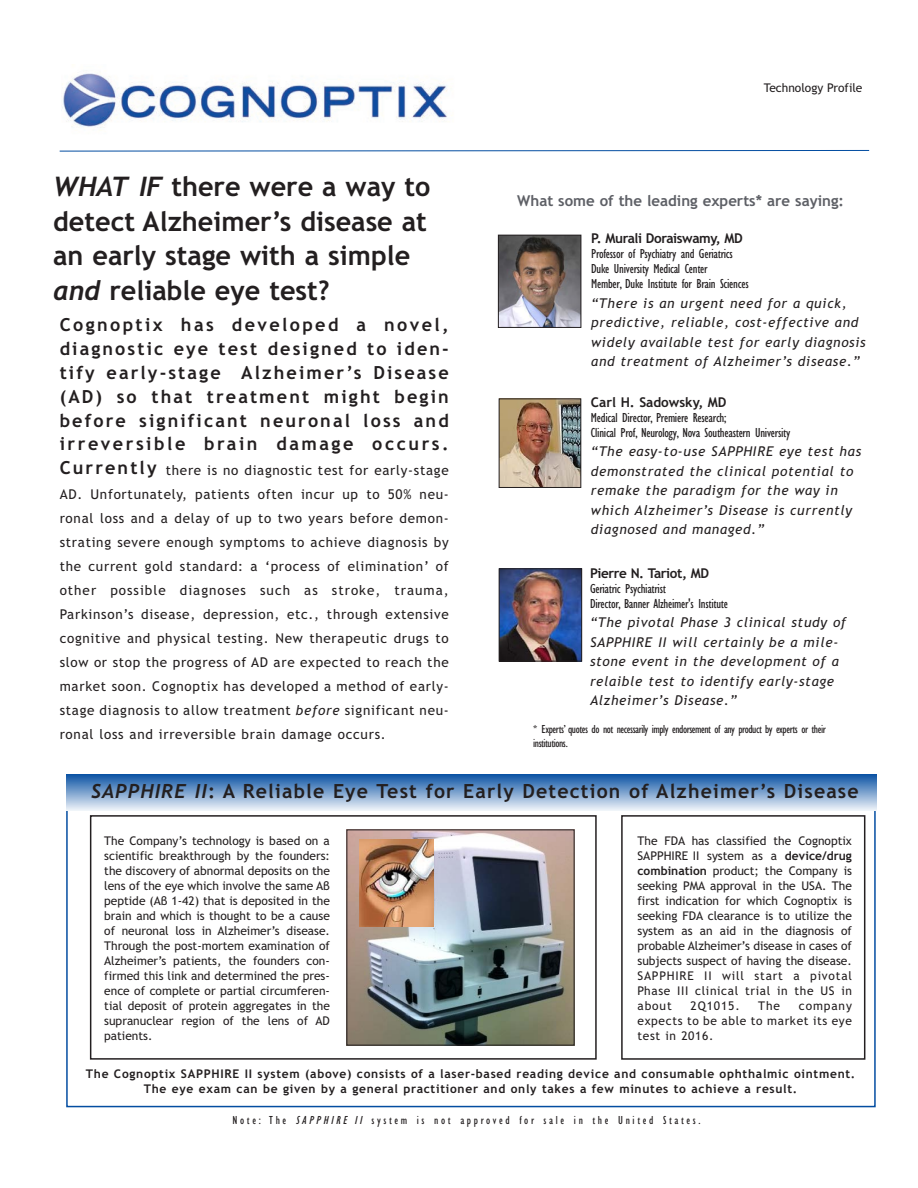
<style>
.page{position:relative;width:918px;height:1188px;background:#fff}
.page>*{position:absolute;margin:0;border:0;box-sizing:border-box;transform-origin:0 0}
.t1{font:700 27px/34.5px "Trebuchet MS";color:#231f20}
.t2{font:700 19.5px "Trebuchet MS";letter-spacing:.06em;color:#231f20}
.t3{font:700 18px/24px "Trebuchet MS";letter-spacing:.14em;color:#231f20;text-align:justify}
.t4{font:700 15px "Trebuchet MS";color:#5e6066}
.t5{font:13.5px/24px "Trebuchet MS";letter-spacing:.055em;color:#231f20;text-align:justify}
.t6{font:italic 13.5px/19.5px "Trebuchet MS";letter-spacing:.055em;color:#231f20}
.t7{font:condensed 13.5px/15px "Gill Sans";letter-spacing:-.02em;color:#231f20}
.t8{font:700 13.5px "Trebuchet MS";letter-spacing:-.03em;color:#231f20}
.t9{font:700 13.5px "Trebuchet MS";color:#231f20}
.t10{font:12px/15px "Trebuchet MS";letter-spacing:.055em;color:#231f20;text-align:justify}
.t11{font:700 12px/14.4px "Trebuchet MS";letter-spacing:.06em;color:#231f20;text-align:center}
.t12{font:condensed 12px/14.4px "Gill Sans";letter-spacing:-.035em;color:#231f20}
.t13{font:condensed 12px "Gill Sans";letter-spacing:.22em;color:#231f20}
.t14{font:12px "Trebuchet MS";color:#231f20}
.s1{font-family:"Trebuchet";font-style:italic}
.s2{font-weight:700;font-size:18px}
.s3{font-style:italic}
.s4{font-weight:700}
</style>
<div class="page">
<img style="left:501px;top:401px;width:78px;height:85px">
<div style="left:499px;top:399px;width:82px;height:89px;border:1px solid #231f20"></div>
<svg style="left:66px;top:774px;width:810px;height:37px;background:#7da3ce"></svg>
<div style="left:621px;top:815px;width:244px;height:245px;border:2px solid #231f20"></div>
<svg style="left:59px;top:150px;width:811px;height:2px;background:#80a5cf"></svg>
<img style="left:500px;top:237px;width:79px;height:89px">
<div style="left:498px;top:235px;width:83px;height:93px;border:1px solid #231f20"></div>
<img style="left:501px;top:570px;width:79px;height:90px">
<div style="left:499px;top:568px;width:83px;height:94px;border:1px solid #231f20"></div>
<div style="left:90px;top:815px;width:507px;height:245px;border:2px solid #231f20"></div>
<img style="left:62px;top:73px;width:390px;height:55px">
<img style="left:348px;top:832px;width:224px;height:212px">
<div style="left:346px;top:830px;width:228px;height:216px;border:1px solid #231f20"></div>
<img style="left:359px;top:839px;width:75px;height:87px">
<h1 class="t1" style="left:53px;top:169px;width:379px"><span class="s1">WHAT IF</span> there were a way to detect Alzheimer’s disease at an early stage with a simple <span class="s1">and</span> reliable eye test?</h1>
<h3 class="t3" style="left:60px;top:312px;width:391px">Cognoptix has developed a novel, diagnostic eye test designed to iden&shy;tify early-stage Alzheimer’s Disease (AD) so that treatment might begin before significant neuronal loss and irreversible brain damage occurs.</h3>
<p class="t5" style="left:60px;top:458px;width:391px"><span class="s2">Currently</span> there is no diagnostic test for early-stage AD. Unfortunately, patients often incur up to 50% neu&shy;ronal loss and a delay of up to two years before demon&shy;strating severe enough symptoms to achieve diagnosis by the current gold standard: a ‘process of elimination’ of other possible diagnoses such as stroke, trauma, Parkinson’s disease, depression, etc., through extensive cognitive and physical testing. New therapeutic drugs to slow or stop the progress of AD are expected to reach the market soon. Cognoptix has developed a method of early&shy;stage diagnosis to allow treatment <span class="s3">before</span> significant neu&shy;ronal loss and irreversible brain damage occurs.</p>
<p class="t14" style="left:764px;top:81px;width:100px">Technology Profile</p>
<p class="t4" style="left:517px;top:192px;width:328px">What some of the leading experts* are saying:</p>
<p class="t8" style="left:591px;top:231px;width:153px">P. Murali Doraiswamy, MD</p>
<p class="t7" style="left:591px;top:247px;width:159px">Professor of Psychiatry and Geriatrics<br>Duke University Medical Center<br>Member, Duke Institute for Brain Sciences</p>
<p class="t6" style="left:591px;top:293px;width:276px">“There is an urgent need for a quick, predictive, reliable, cost-effective and widely available test for early diagnosis and treatment of Alzheimer’s disease.”</p>
<p class="t9" style="left:591px;top:394px;width:137px">Carl H. Sadowsky, MD</p>
<p class="t7" style="left:591px;top:411px;width:201px">Medical Director, Premiere Research;<br>Clinical Prof, Neurology, Nova Southeastern University</p>
<p class="t6" style="left:591px;top:442px;width:272px">“The easy-to-use SAPPHIRE eye test has demonstrated the clinical potential to remake the paradigm for the way in which Alzheimer’s Disease is currently diagnosed and managed.”</p>
<p class="t8" style="left:590px;top:565px;width:121px">Pierre N. Tariot, MD</p>
<p class="t7" style="left:590px;top:582px;width:139px">Geriatric Psychiatrist<br>Director, Banner Alzheimer's Institute</p>
<p class="t6" style="left:590px;top:613px;width:258px">“The pivotal Phase 3 clinical study of SAPPHIRE II will certainly be a mile&shy;stone event in the development of a relaible test to identify early-stage Alzheimer’s Disease.”</p>
<p class="t12" style="left:533px;top:723px;width:294px">* Experts’ quotes do not necessarily imply endorsement of any product by experts or their institutions.</p>
<h2 class="t2" style="left:91px;top:779px;width:769px"><span class="s1">SAPPHIRE II</span>: A Reliable Eye Test for Early Detection of Alzheimer’s Disease</h2>
<p class="t10" style="left:104px;top:833px;width:227px">The Company’s technology is based on a scientific breakthrough by the founders: the discovery of abnormal deposits on the lens of the eye which involve the same Aβ peptide (Aβ 1-42) that is deposited in the brain and which is thought to be a cause of neuronal loss in Alzheimer’s disease.<br>Through the post-mortem examination of Alzheimer’s patients, the founders con&shy;firmed this link and determined the pres&shy;ence of complete or partial circumferen&shy;tial deposit of protein aggregates in the supranuclear region of the lens of AD patients.</p>
<p class="t10" style="left:637px;top:833px;width:216px">The FDA has classified the Cognoptix SAPPHIRE II system as a <span class="s4">device/drug combination</span> product; the Company is seeking PMA approval in the USA. The first indication for which Cognoptix is seeking FDA clearance is to utilize the system as an aid in the diagnosis of probable Alzheimer’s disease in cases of subjects suspect of having the disease.<br>SAPPHIRE II will start a pivotal Phase III clinical trial in the US in about</p>
<p class="t10" style="left:691px;top:998px;width:51px">2Q1015.</p>
<p class="t10" style="left:758px;top:998px;width:23px">The</p>
<p class="t10" style="left:637px;top:998px;width:216px;text-indent:161px">company expects to be able to market its eye test in 2016.</p>
<p class="t11" style="left:86px;top:1067px;width:771px">The Cognoptix SAPPHIRE II system (above) consists of a laser-based reading device and consumable ophthalmic ointment.<br>The eye exam can be given by a general practitioner and only takes a few minutes to achieve a result.</p>
<p class="t13" style="left:233px;top:1116px;width:470px">Note: The <span class="s3">SAPPHIRE II</span> system is not approved for sale in the United States.</p>
</div>
